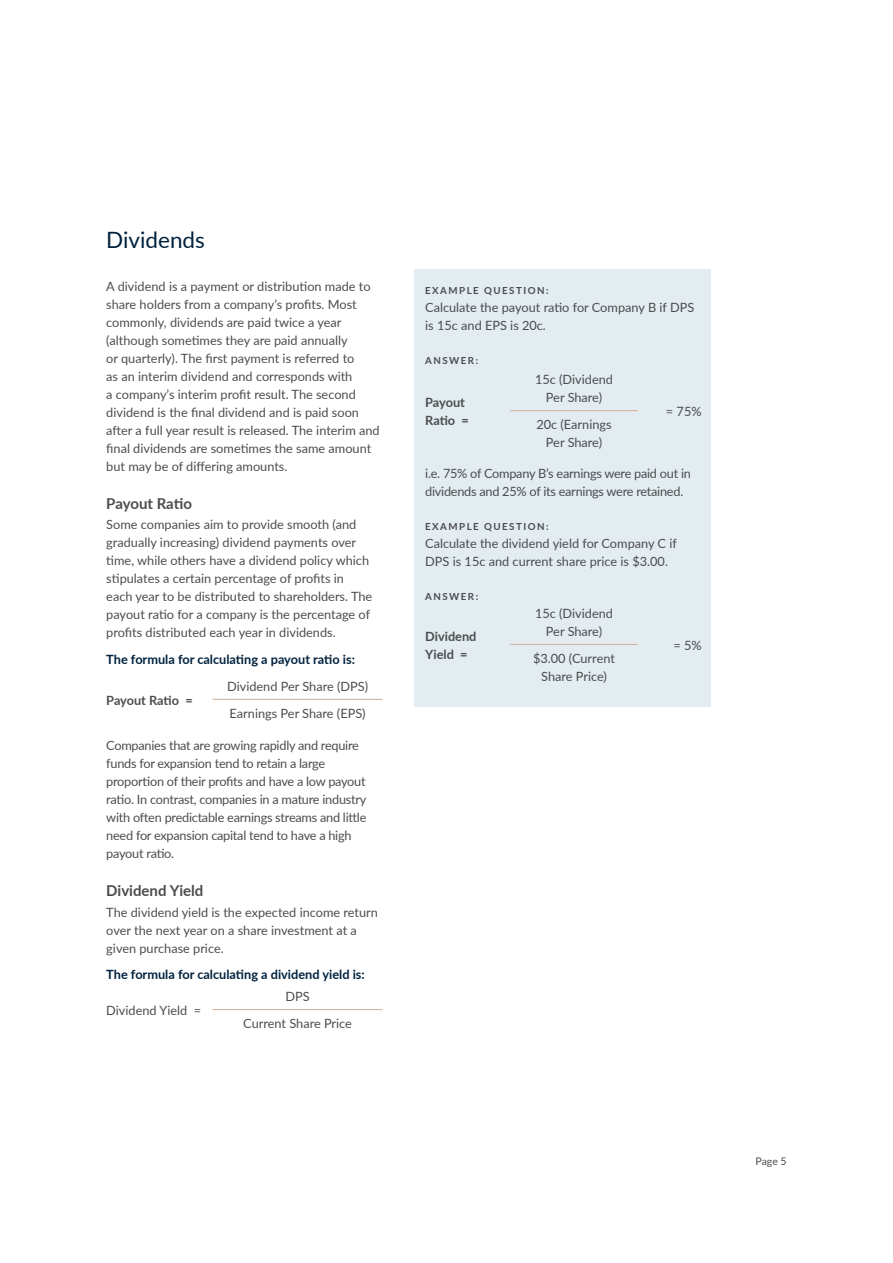
<style>
.page{position:relative;width:893px;height:1263px;background:#fff}
.page>*{position:absolute;margin:0;border:0;box-sizing:border-box;transform-origin:0 0}
._06_FB_Intro_reg_lar{font:22.5px "Lato";color:#00223f}
._03_FB_Sub_heading_m{font:700 15px "Lato";color:#4b4c4d}
._01_FB_Body_Copy{font:12.75px/18px "Lato";color:#4b4c4d}
._01_FB_Body_Copy-2{font:12.75px/18px "Lato";letter-spacing:-.02em;color:#4b4c4d}
._02_FB_Sub_heading_s{font:700 12.75px "Lato";color:#00223f}
._01_FB_Body_Copy-3{font:700 12.75px/18px "Lato";color:#4b4c4d}
.t1{font:10.5px "Lato";color:#4b4c4d}
._04_FB_Sub_caps_smal{font:700 9.75px "Lato";letter-spacing:.15em;color:#4b4c4d}
</style>
<div class="page">
<div style="left:415px;top:269px;width:296px;height:438px;background:#e3ecf1"></div>
<hr style="left:213px;top:699px;width:170px;height:1px;background:#d1ae94">
<hr style="left:213px;top:1009px;width:170px;height:1px;background:#d1ae94">
<hr style="left:510px;top:410px;width:128px;height:1px;background:#d1ae94">
<hr style="left:510px;top:644px;width:128px;height:1px;background:#d1ae94">
<p class="_06_FB_Intro_reg_lar" style="left:106px;top:223px;width:100px">Dividends</p>
<p class="_01_FB_Body_Copy" style="left:106px;top:277px;width:275px">A dividend is a payment or distribution made to share holders from a company’s profits. Most commonly, dividends are paid twice a year (although sometimes they are paid annually<br>or quarterly). The first payment is referred to<br>as an interim dividend and corresponds with<br>a company’s interim profit result. The second dividend is the final dividend and is paid soon after a full year result is released. The interim and final dividends are sometimes the same amount but may be of differing amounts.</p>
<p class="_03_FB_Sub_heading_m" style="left:106px;top:493px;width:87px">Payout Ratio</p>
<p class="_01_FB_Body_Copy" style="left:106px;top:515px;width:268px">Some companies aim to provide smooth (and gradually increasing) dividend payments over time, while others have a dividend policy which stipulates a certain percentage of profits in each year to be distributed to shareholders. The payout ratio for a company is the percentage of profits distributed each year in dividends.</p>
<p class="_02_FB_Sub_heading_s" style="left:106px;top:650px;width:250px">The formula for calculating a payout ratio is:</p>
<p class="_01_FB_Body_Copy-3" style="left:106px;top:691px;width:88px">Payout Ratio =</p>
<p class="_01_FB_Body_Copy" style="left:227px;top:677px;width:143px">Dividend Per Share (DPS)</p>
<p class="_01_FB_Body_Copy" style="left:230px;top:704px;width:138px">Earnings Per Share (EPS)</p>
<p class="_01_FB_Body_Copy-2" style="left:106px;top:736px;width:262px">Companies that are growing rapidly and require funds for expansion tend to retain a large proportion of their profits and have a low payout ratio. In contrast, companies in a mature industry with often predictable earnings streams and little need for expansion capital tend to have a high payout ratio.</p>
<p class="_03_FB_Sub_heading_m" style="left:106px;top:880px;width:99px">Dividend Yield</p>
<p class="_01_FB_Body_Copy" style="left:106px;top:902px;width:273px">The dividend yield is the expected income return over the next year on a share investment at a given purchase price.</p>
<p class="_02_FB_Sub_heading_s" style="left:106px;top:965px;width:260px">The formula for calculating a dividend yield is:</p>
<p class="_01_FB_Body_Copy" style="left:106px;top:1000px;width:96px">Dividend Yield =</p>
<p class="_01_FB_Body_Copy" style="left:286px;top:987px;width:26px">DPS</p>
<p class="_01_FB_Body_Copy" style="left:243px;top:1014px;width:110px">Current Share Price</p>
<p class="_04_FB_Sub_caps_smal" style="left:425px;top:284px;width:125px">EXAMPLE QUESTION:</p>
<p class="_01_FB_Body_Copy" style="left:425px;top:298px;width:271px">Calculate the payout ratio for Company B if DPS is 15c and EPS is 20c.</p>
<p class="_04_FB_Sub_caps_smal" style="left:425px;top:353px;width:54px">ANSWER:</p>
<p class="_01_FB_Body_Copy-3" style="left:425px;top:393px;width:45px">Payout<br>Ratio =</p>
<p class="_01_FB_Body_Copy" style="left:535px;top:370px;width:79px;text-align:center">15c (Dividend<br>Per Share)</p>
<p class="_01_FB_Body_Copy" style="left:666px;top:402px;width:37px">= 75%</p>
<p class="_01_FB_Body_Copy" style="left:536px;top:415px;width:77px;text-align:center">20c (Earnings<br>Per Share)</p>
<p class="_01_FB_Body_Copy-2" style="left:425px;top:464px;width:267px">i.e. 75% of Company B’s earnings were paid out in dividends and 25% of its earnings were retained.</p>
<p class="_04_FB_Sub_caps_smal" style="left:425px;top:519px;width:125px">EXAMPLE QUESTION:</p>
<p class="_01_FB_Body_Copy" style="left:425px;top:534px;width:253px">Calculate the dividend yield for Company C if<br>DPS is 15c and current share price is $3.00.</p>
<p class="_04_FB_Sub_caps_smal" style="left:425px;top:589px;width:54px">ANSWER:</p>
<p class="_01_FB_Body_Copy-3" style="left:425px;top:626px;width:53px">Dividend<br>Yield =</p>
<p class="_01_FB_Body_Copy" style="left:535px;top:604px;width:79px;text-align:center">15c (Dividend<br>Per Share)</p>
<p class="_01_FB_Body_Copy" style="left:673px;top:635px;width:30px">= 5%</p>
<p class="_01_FB_Body_Copy" style="left:533px;top:649px;width:83px;text-align:center">$3.00 (Current<br>Share Price)</p>
<p class="t1" style="left:756px;top:1154px;width:33px">Page 5</p>
</div>
